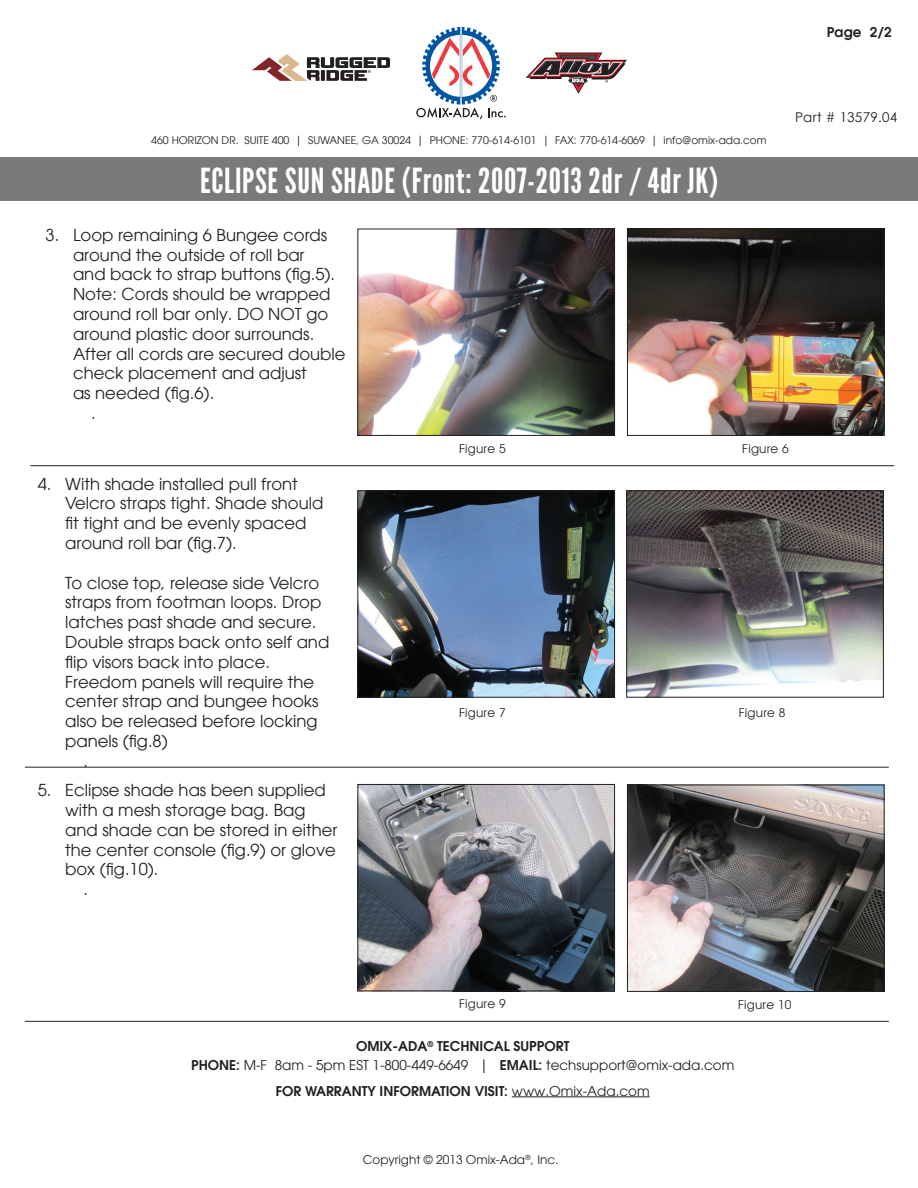
<style>
.page{position:relative;width:918px;height:1188px;background:#fff}
.page>*{position:absolute;margin:0;border:0;box-sizing:border-box;transform-origin:0 0}
.t1{font:34.5px "League Gothic";letter-spacing:.02em;color:#fff}
.t2{font:16.5px/19.8px "Avant Garde LT";color:#231f20}
.t3{font:13.5px/19.2px "Avant Garde LT";color:#231f20;text-align:center}
.t4{font:600 13.5px "Avant Garde LT";color:#231f20}
.t5{font:13.5px "Century Gothic";letter-spacing:.02em;color:#231f20}
.t6{font:12px "Avant Garde LT";letter-spacing:.02em;color:#231f20}
.t7{font:12px "Avant Garde LT";color:#231f20}
.t8{font:10.5px "Avant Garde LT";color:#231f20}
.s1{font-weight:600}
.s2{font-weight:400}
</style>
<div class="page">
<svg style="left:416px;top:27px;width:90px;height:92px"></svg>
<svg style="left:526px;top:53px;width:101px;height:41px"></svg>
<div style="left:1px;top:157px;width:917px;height:44px;background:#7b7a7a"></div>
<hr style="left:30px;top:465px;width:864px;height:1px;background:#231f20">
<hr style="left:25px;top:767px;width:864px;height:1px;background:#231f20">
<hr style="left:512px;top:1097px;width:138px;height:1px;background:#231f20">
<hr style="left:25px;top:1021px;width:864px;height:1px;background:#231f20">
<img style="left:359px;top:231px;width:254px;height:203px">
<div style="left:357px;top:229px;width:258px;height:207px;border:1px solid #231f20"></div>
<img style="left:629px;top:231px;width:254px;height:203px">
<div style="left:627px;top:229px;width:258px;height:207px;border:1px solid #231f20"></div>
<img style="left:359px;top:492px;width:254px;height:204px">
<div style="left:357px;top:490px;width:258px;height:208px;border:1px solid #231f20"></div>
<img style="left:628px;top:492px;width:254px;height:204px">
<div style="left:626px;top:490px;width:258px;height:208px;border:1px solid #231f20"></div>
<img style="left:359px;top:786px;width:254px;height:203px">
<div style="left:357px;top:784px;width:258px;height:207px;border:1px solid #231f20"></div>
<img style="left:629px;top:787px;width:254px;height:203px">
<div style="left:627px;top:785px;width:258px;height:207px;border:1px solid #231f20"></div>
<img style="left:253px;top:55px;width:136px;height:26px">
<p class="t4" style="left:827px;top:23px;width:67px">Page 2/2</p>
<p class="t8" style="left:151px;top:134px;width:617px">460 HORIZON DR. SUITE 400 | SUWANEE, GA 30024 | PHONE: 770-614-6101 | FAX: 770-614-6069 | info@omix-ada.com</p>
<h1 class="t1" style="left:200px;top:160px;width:520px">ECLIPSE SUN SHADE (Front: 2007-2013 2dr / 4dr JK)</h1>
<p class="t2" style="left:46px;top:225px;width:283px">3. Loop remaining 6 Bungee cords</p>
<p class="t2" style="left:73px;top:245px;width:233px">around the outside of roll bar</p>
<p class="t2" style="left:73px;top:264px;width:264px">and back to strap buttons (fig.5).</p>
<p class="t2" style="left:73px;top:284px;width:259px">Note: Cords should be wrapped</p>
<p class="t2" style="left:73px;top:304px;width:257px">around roll bar only. DO NOT go</p>
<p class="t2" style="left:73px;top:324px;width:243px">around plastic door surrounds.</p>
<p class="t2" style="left:73px;top:344px;width:274px">After all cords are secured double</p>
<p class="t2" style="left:73px;top:363px;width:235px">check placement and adjust</p>
<p class="t2" style="left:73px;top:383px;width:143px">as needed (fig.6).</p>
<p class="t2" style="left:91px;top:403px;width:6px">.</p>
<p class="t5" style="left:795px;top:108px;width:104px">Part # 13579.04</p>
<p class="t2" style="left:65px;top:474px;width:260px;text-indent:-27px">4. With shade installed pull front<br>Velcro straps tight. Shade should fit tight and be evenly spaced around roll bar (fig.7).</p>
<p class="t2" style="left:65px;top:573px;width:256px">To close top, release side Velcro</p>
<p class="t2" style="left:65px;top:592px;width:258px">straps from footman loops. Drop</p>
<p class="t2" style="left:65px;top:612px;width:253px">latches past shade and secure.</p>
<p class="t2" style="left:65px;top:632px;width:266px">Double straps back onto self and</p>
<p class="t2" style="left:65px;top:652px;width:206px">flip visors back into place.</p>
<p class="t2" style="left:65px;top:672px;width:251px">Freedom panels will require the</p>
<p class="t2" style="left:65px;top:691px;width:255px">center strap and bungee hooks</p>
<p class="t2" style="left:65px;top:711px;width:254px">also be released before locking</p>
<p class="t2" style="left:65px;top:731px;width:104px">panels (fig.8)</p>
<p class="t2" style="left:84px;top:751px;width:6px">.</p>
<p class="t2" style="left:38px;top:780px;width:290px">5. Eclipse shade has been supplied</p>
<p class="t2" style="left:65px;top:800px;width:242px">with a mesh storage bag. Bag</p>
<p class="t2" style="left:65px;top:820px;width:274px">and shade can be stored in either</p>
<p class="t2" style="left:65px;top:840px;width:272px">the center console (fig.9) or glove</p>
<p class="t2" style="left:65px;top:860px;width:95px">box (fig.10).</p>
<p class="t2" style="left:84px;top:879px;width:6px">.</p>
<p class="t6" style="left:459px;top:441px;width:48px">Figure 5</p>
<p class="t6" style="left:742px;top:442px;width:48px">Figure 6</p>
<p class="t6" style="left:459px;top:705px;width:48px">Figure 7</p>
<p class="t6" style="left:739px;top:705px;width:48px">Figure 8</p>
<p class="t6" style="left:459px;top:997px;width:48px">Figure 9</p>
<p class="t6" style="left:738px;top:997px;width:55px">Figure 10</p>
<p class="t3" style="left:191px;top:1037px;width:545px"><span class="s1">OMIX-ADA</span><sup>®</sup> <span class="s1">TECHNICAL SUPPORT<br>PHONE:</span> M-F 8am - 5pm EST 1-800-449-6649 | <span class="s1">EMAIL:</span> techsupport@omix-ada.com</p>
<p class="t4" style="left:276px;top:1082px;width:375px">FOR WARRANTY INFORMATION VISIT: <span class="s2">www.Omix-Ada.com</span></p>
<p class="t7" style="left:363px;top:1153px;width:197px">Copyright © 2013 Omix-Ada<sup>®</sup>, Inc.</p>
</div>
